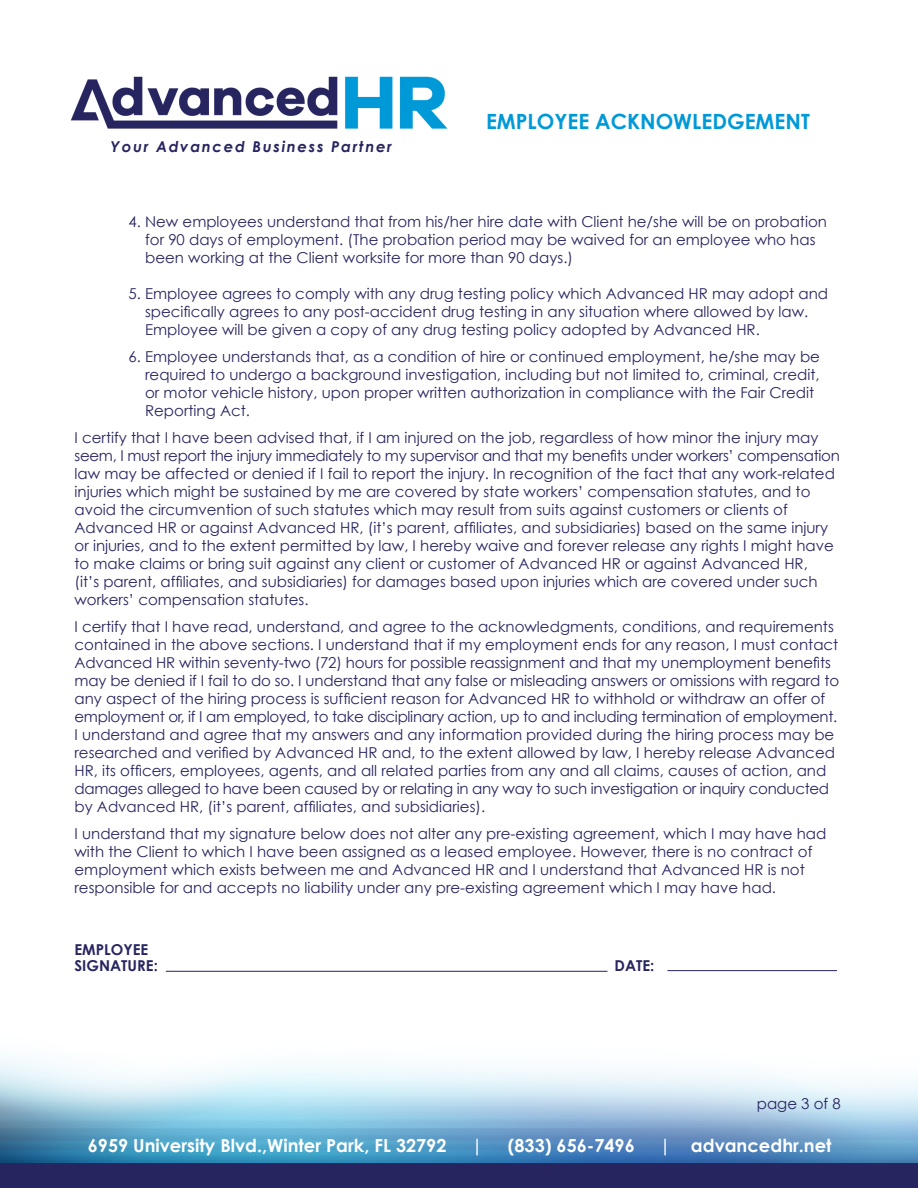
<style>
.page{position:relative;width:918px;height:1188px;background:#fff}
.page>*{position:absolute;margin:0;border:0;box-sizing:border-box;transform-origin:0 0}
.t1{font:700 21px "Century Gothic";color:#0099d7}
.t2{font:700 18px "Century Gothic";color:#fff}
.t3{font:15px/18px "Century Gothic";color:#27255f}
.t4{font:italic 700 15px "Century Gothic";letter-spacing:.11em;color:#27255f}
.t5{font:700 15px "Century Gothic";color:#27255f}
</style>
<div class="page">
<img style="left:0;top:76px;width:918px;height:1112px">
<hr style="left:166px;top:971px;width:442px;height:1px;background:#27255f">
<hr style="left:667px;top:970px;width:170px;height:1px;background:#27255f">
<p class="t4" style="left:111px;top:137px;width:283px">Your Advanced Business Partner</p>
<p class="t1" style="left:486px;top:109px;width:325px">EMPLOYEE ACKNOWLEDGEMENT</p>
<p class="t3" style="left:145px;top:213px;width:683px;text-indent:-17px">4. New employees understand that from his/her hire date with Client he/she will be on probation for 90 days of employment. (The probation period may be waived for an employee who has been working at the Client worksite for more than 90 days.)</p>
<p class="t3" style="left:145px;top:285px;width:685px;text-indent:-17px">5. Employee agrees to comply with any drug testing policy which Advanced HR may adopt and specifically agrees to any post-accident drug testing in any situation where allowed by law.<br>Employee will be given a copy of any drug testing policy adopted by Advanced HR.</p>
<p class="t3" style="left:145px;top:348px;width:676px;text-indent:-17px">6. Employee understands that, as a condition of hire or continued employment, he/she may be required to undergo a background investigation, including but not limited to, criminal, credit, or motor vehicle history, upon proper written authorization in compliance with the Fair Credit Reporting Act.</p>
<p class="t3" style="left:75px;top:429px;width:767px">I certify that I have been advised that, if I am injured on the job, regardless of how minor the injury may seem, I must report the injury immediately to my supervisor and that my benefits under workers’ compensation law may be affected or denied if I fail to report the injury. In recognition of the fact that any work-related injuries which might be sustained by me are covered by state workers’ compensation statutes, and to avoid the circumvention of such statutes which may result from suits against customers or clients of Advanced HR or against Advanced HR, (it’s parent, affiliates, and subsidiaries) based on the same injury or injuries, and to the extent permitted by law, I hereby waive and forever release any rights I might have to make claims or bring suit against any client or customer of Advanced HR or against Advanced HR,<br>(it’s parent, affiliates, and subsidiaries) for damages based upon injuries which are covered under such workers’ compensation statutes.</p>
<p class="t3" style="left:75px;top:618px;width:766px">I certify that I have read, understand, and agree to the acknowledgments, conditions, and requirements contained in the above sections. I understand that if my employment ends for any reason, I must contact Advanced HR within seventy-two (72) hours for possible reassignment and that my unemployment benefits may be denied if I fail to do so. I understand that any false or misleading answers or omissions with regard to any aspect of the hiring process is sufficient reason for Advanced HR to withhold or withdraw an offer of employment or, if I am employed, to take disciplinary action, up to and including termination of employment.<br>I understand and agree that my answers and any information provided during the hiring process may be researched and verified by Advanced HR and, to the extent allowed by law, I hereby release Advanced HR, its officers, employees, agents, and all related parties from any and all claims, causes of action, and damages alleged to have been caused by or relating in any way to such investigation or inquiry conducted by Advanced HR, (it’s parent, affiliates, and subsidiaries).</p>
<p class="t3" style="left:75px;top:825px;width:753px">I understand that my signature below does not alter any pre-existing agreement, which I may have had with the Client to which I have been assigned as a leased employee. However, there is no contract of employment which exists between me and Advanced HR and I understand that Advanced HR is not responsible for and accepts no liability under any pre-existing agreement which I may have had.</p>
<p class="t5" style="left:75px;top:940px;width:75px">EMPLOYEE</p>
<p class="t5" style="left:75px;top:956px;width:85px">SIGNATURE:</p>
<p class="t5" style="left:615px;top:956px;width:41px">DATE:</p>
<p class="t3" style="left:757px;top:1094px;width:85px">page 3 of 8</p>
<p class="t2" style="left:88px;top:1134px;width:360px">6959 University Blvd.,Winter Park, FL 32792</p>
<p class="t2" style="left:472px;top:1134px;width:12px">|</p>
<p class="t2" style="left:508px;top:1134px;width:129px">(833) 656-7496</p>
<p class="t2" style="left:660px;top:1134px;width:173px">| advancedhr.net</p>
</div>
